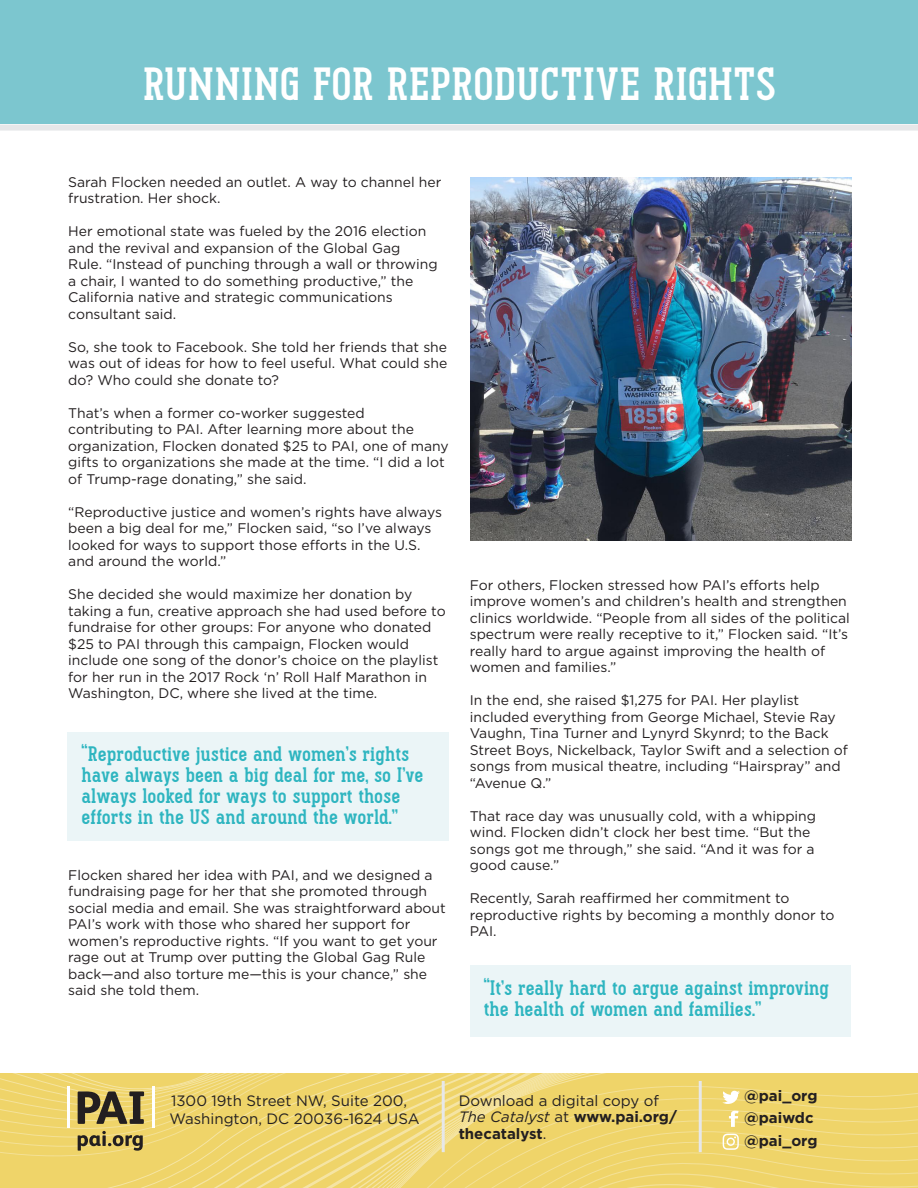
<style>
.page{position:relative;width:918px;height:1188px;background:#fff}
.page>*{position:absolute;margin:0;border:0;box-sizing:border-box;transform-origin:0 0}
.t1{font:46.5px "Pekora Bold Slab Serif";color:#fff}
.t2{font:21px/21px "Pekora Bold Slab Serif";color:#2eb5c0}
.Q_A_SUB{font:15px/16.5px "Gotham";color:#231f20}
.t3{font:700 15px "Gotham";color:#231f20}
.t4{font:13.95px/16.5px "Gotham";color:#231f20}
.s1{font-style:italic}
.s2{font-weight:700}
</style>
<div class="page">
<div style="left:0;top:0;width:918px;height:123px;background:#7cc6cf"></div>
<svg style="left:0;top:1074px;width:918px;height:114px;background:#ecd36f"></svg>
<hr style="left:442px;top:1081px;width:3px;height:71px;background:#e6e7e9">
<hr style="left:699px;top:1081px;width:3px;height:71px;background:#e6e7e9">
<div style="left:0;top:125px;width:918px;height:6px;background:#e6e7e9"></div>
<div style="left:470px;top:965px;width:380px;height:71px;background:#ebf5f7"></div>
<div style="left:68px;top:733px;width:381px;height:108px;background:#ebf5f7"></div>
<img style="left:471px;top:178px;width:380px;height:363px">
<p class="t1" style="left:143px;top:58px;width:635px">RUNNING FOR REPRODUCTIVE RIGHTS</p>
<p class="t4" style="left:68px;top:173px;width:375px">Sarah Flocken needed an outlet. A way to channel her frustration. Her shock.</p>
<p class="t4" style="left:68px;top:223px;width:371px">Her emotional state was fueled by the 2016 election and the revival and expansion of the Global Gag Rule. “Instead of punching through a wall or throwing a chair, I wanted to do something productive,” the California native and strategic communications consultant said.</p>
<p class="t4" style="left:68px;top:338px;width:381px;text-align:justify">So, she took to Facebook. She told her friends that she was out of ideas for how to feel useful. What could she do? Who could she donate to?</p>
<p class="t4" style="left:68px;top:404px;width:382px">That’s when a former co-worker suggested contributing to PAI. After learning more about the organization, Flocken donated $25 to PAI, one of many gifts to organizations she made at the time. “I did a lot of Trump-rage donating,” she said.</p>
<p class="t4" style="left:68px;top:503px;width:375px">“Reproductive justice and women’s rights have always been a big deal for me,” Flocken said, “so I’ve always looked for ways to support those efforts in the U.S. and around the world.”</p>
<p class="t4" style="left:68px;top:586px;width:379px">She decided she would maximize her donation by taking a fun, creative approach she had used before to fundraise for other groups: For anyone who donated $25 to PAI through this campaign, Flocken would include one song of the donor’s choice on the playlist for her run in the 2017 Rock ‘n’ Roll Half Marathon in Washington, DC, where she lived at the time.</p>
<p class="t2" style="left:82px;top:744px;width:343px">“Reproductive justice and women’s rights have always been a big deal for me, so I’ve always looked for ways to support those efforts in the US and around the world.”</p>
<p class="t4" style="left:68px;top:866px;width:379px">Flocken shared her idea with PAI, and we designed a fundraising page for her that she promoted through social media and email. She was straightforward about PAI’s work with those who shared her support for women’s reproductive rights. “If you want to get your rage out at Trump over putting the Global Gag Rule back—and also torture me—this is your chance,” she said she told them.</p>
<p class="t4" style="left:470px;top:576px;width:382px">For others, Flocken stressed how PAI’s efforts help improve women’s and children’s health and strengthen clinics worldwide. “People from all sides of the political spectrum were really receptive to it,” Flocken said. “It’s really hard to argue against improving the health of women and families.”</p>
<p class="t4" style="left:470px;top:692px;width:380px">In the end, she raised $1,275 for PAI. Her playlist included everything from George Michael, Stevie Ray Vaughn, Tina Turner and Lynyrd Skynrd; to the Back Street Boys, Nickelback, Taylor Swift and a selection of songs from musical theatre, including “Hairspray” and “Avenue Q.”</p>
<p class="t4" style="left:470px;top:807px;width:348px">That race day was unusually cold, with a whipping wind. Flocken didn’t clock her best time. “But the songs got me through,” she said. “And it was for a good cause.”</p>
<p class="t4" style="left:470px;top:890px;width:366px">Recently, Sarah reaffirmed her commitment to reproductive rights by becoming a monthly donor to<br>PAI.</p>
<p class="t2" style="left:484px;top:979px;width:347px">“It’s really hard to argue against improving the health of women and families.”</p>
<p class="Q_A_SUB" style="left:170px;top:1091px;width:252px;line-height:18px">1300 19th Street NW, Suite 200,<br>Washington, DC 20036-1624 USA</p>
<p class="t3" style="left:744px;top:1085px;width:75px">@pai_org</p>
<p class="Q_A_SUB" style="left:459px;top:1092px;width:220px">Download a digital copy of<br><span class="s1">The Catalyst</span> at <span class="s2">www.pai.org/ thecatalyst</span>.</p>
<p class="t3" style="left:744px;top:1108px;width:71px">@paiwdc</p>
<p class="t3" style="left:744px;top:1130px;width:75px">@pai_org</p>
</div>
